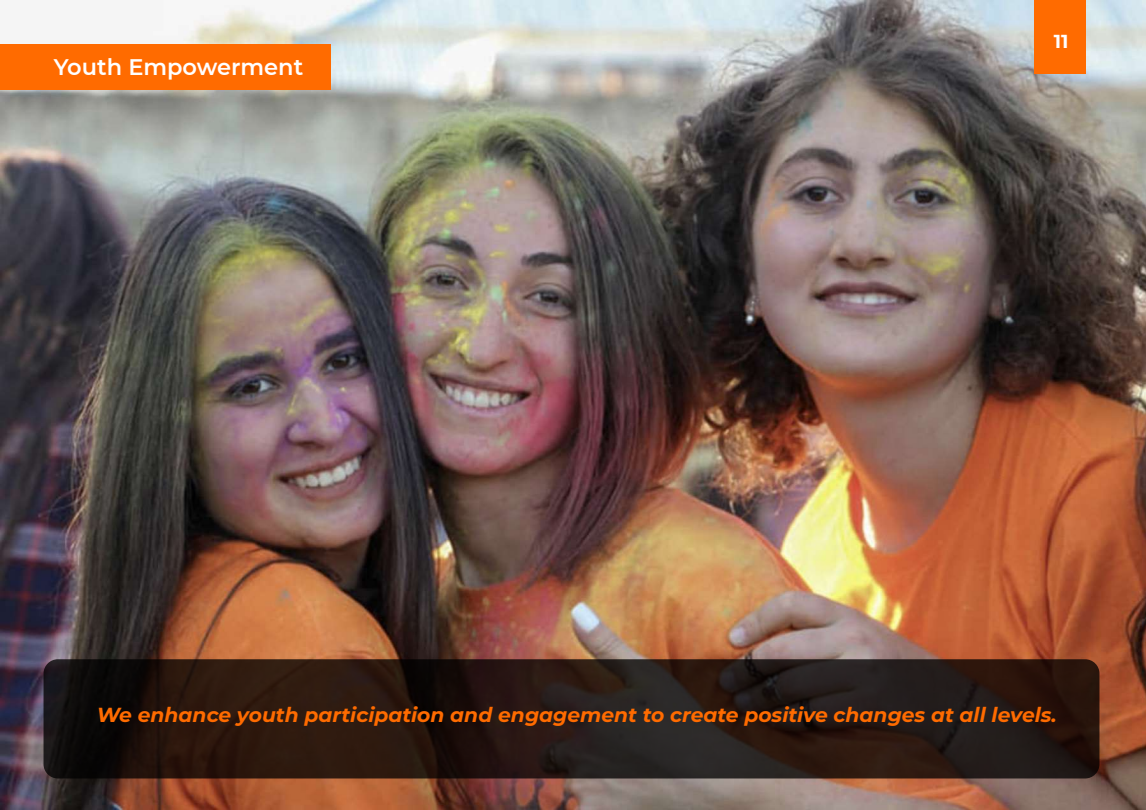
<style>
.page{position:relative;width:1146px;height:810px;background:#fff}
.page>*{position:absolute;margin:0;border:0;box-sizing:border-box;transform-origin:0 0}
.t1{font:600 22.5px "Montserrat";color:#fff}
.t2{font:italic 700 20.25px "Montserrat";color:#ff6b00}
.t3{font:700 18.75px "Montserrat";color:#fff}
</style>
<div class="page">
<img style="left:0;top:0;width:1145px;height:809px">
<div style="left:0;top:44px;width:331px;height:46px;background:#ff6b00"></div>
<div style="left:1034px;top:0;width:51px;height:74px;background:#ff6b00"></div>
<svg style="left:44px;top:659px;width:1055px;height:119px;background:#251813"></svg>
<p class="t1" style="left:54px;top:51px;width:251px">Youth Empowerment</p>
<p class="t3" style="left:1053px;top:28px;width:16px">11</p>
<p class="t2" style="left:97px;top:700px;width:961px">We enhance youth participation and engagement to create positive changes at all levels.</p>
</div>
